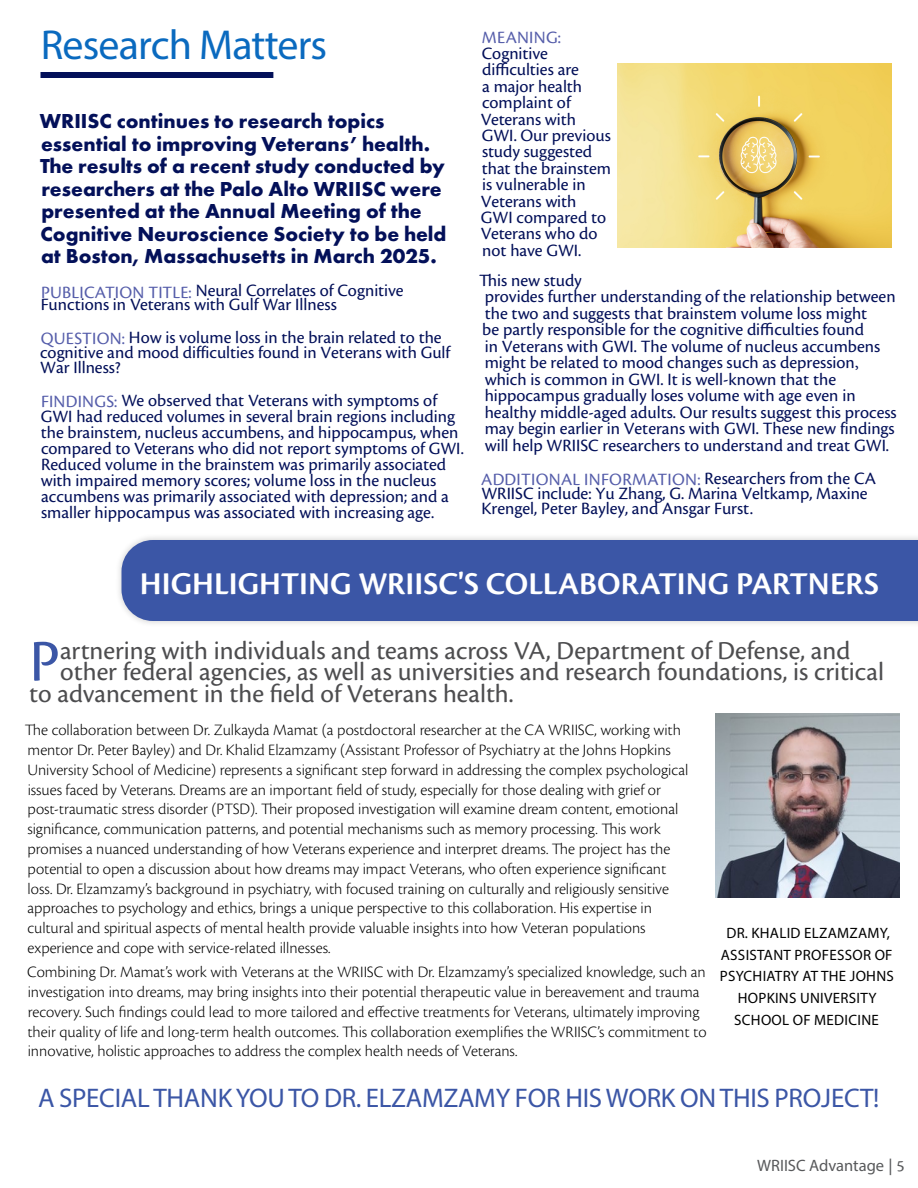
<style>
.page{position:relative;width:918px;height:1188px;background:#fff}
.page>*{position:absolute;margin:0;border:0;box-sizing:border-box;transform-origin:0 0}
.t1{font:61.35px "Cronos Pro";color:#3b56a6}
.Paragraph{font:42px "Myriad Pro";letter-spacing:-.02em;color:#0a6abf}
.t2{font:600 33px "Cronos Pro";letter-spacing:.005em;color:#fff}
.t3{font:27px "Cronos Pro";color:#4d4d4f}
.Paragraph_Style_2{font:27px "Myriad Pro";letter-spacing:-.01em;color:#3b56a6}
.Paragraph-2{font:700 21px/22.5px "Futura PT";color:#031059}
.Paragraph-3{font:18px/16.4px "Cronos Pro";color:#031059}
.Paragraph_Style_2-2{font:300 16.5px/19.8px "Cronos Pro";color:#000}
.t4{font:16.5px "Myriad Pro";color:#58595b}
.t5{font:15px/21.6px "Myriad Pro";letter-spacing:.02em;color:#000;text-align:center}
.s1{color:#565eaa}
.s2{font-family:"Minion Pro"}
.s3{font-family:"Cronos Pro Capt"}
</style>
<div class="page">
<div style="left:40px;top:72px;width:233px;height:6px;background:#031059"></div>
<div style="left:115px;top:534px;width:803px;height:94px;background:#f3f3f3"></div>
<div style="left:122px;top:540px;width:796px;height:81px;background:#3b56a6"></div>
<img style="left:716px;top:713px;width:184px;height:184px">
<img style="left:618px;top:63px;width:273px;height:184px">
<p class="Paragraph" style="left:41px;top:19px;width:288px">Research Matters</p>
<p class="Paragraph-2" style="left:40px;top:109px;width:408px">WRIISC continues to research topics essential to improving Veterans’ health.<br>The results of a recent study conducted by researchers at the Palo Alto WRIISC were presented at the Annual Meeting of the Cognitive Neuroscience Society to be held at Boston, Massachusetts in March 2025.</p>
<p class="Paragraph-3" style="left:41px;top:284px;width:364px;line-height:13.5px"><span class="s1">PUBLICATION TITLE:</span> Neural Correlates of Cognitive<br>Functions in Veterans with Gulf War Illness</p>
<p class="Paragraph-3" style="left:40px;top:330px;width:412px;line-height:15px"><span class="s1">QUESTION:</span> How is volume loss in the brain related to the cognitive and mood difficulties found in Veterans with Gulf<br>War Illness?</p>
<p class="Paragraph-3" style="left:41px;top:392px;width:425px"><span class="s1">FINDINGS:</span> We observed that Veterans with symptoms of GWI had reduced volumes in several brain regions including the brainstem, nucleus accumbens<span class="s2">,</span> and hippocampus, when compared to Veterans who did not report symptoms of GWI.<br>Reduced volume in the brainstem was primarily associated with impaired memory scores; volume loss in the nucleus accumbens was primarily associated with depression; and a smaller hippocampus was associated with increasing age.</p>
<p class="Paragraph-3" style="left:481px;top:29px;width:131px"><span class="s1">MEANING:<br></span>Cognitive difficulties are<br>a major health complaint of<br>Veterans with<br>GWI. Our previous study suggested that the brainstem is vulnerable in<br>Veterans with<br>GWI compared to<br>Veterans who do not have GWI.</p>
<p class="Paragraph-3" style="left:479px;top:272px;width:419px">This new study<br>provides further understanding of the relationship between the two and suggests that brainstem volume loss might<br>be partly responsible for the cognitive difficulties found<br>in Veterans with GWI. The volume of nucleus accumbens might be related to mood changes such as depression<span class="s2">, </span>which is common in GWI. It is well-known that the hippocampus gradually loses volume with age even in healthy middle-aged adults. Our results suggest this process may begin earlier in Veterans with GWI. These new findings will help WRIISC researchers to understand and treat GWI.</p>
<p class="Paragraph-3" style="left:481px;top:473px;width:396px;line-height:14.2px"><span class="s1">ADDITIONAL INFORMATION:</span> Researchers from the CA<br>WRIISC include: Yu Zhang, G. Marina Veltkamp, Maxine<br>Krengel, Peter Bayley, and Ansgar Furst<span class="s2">.</span></p>
<p class="t2" style="left:140px;top:565px;width:741px">HIGHLIGHTING WRIISC'S COLLABORATING PARTNERS</p>
<p class="t1" style="left:30px;top:626px;width:32px">P</p>
<p class="t3" style="left:60px;top:635px;width:792px">artnering with individuals and teams across VA, Department of Defense, and</p>
<p class="t3" style="left:60px;top:656px;width:825px">other federal agencies, as well as universities and research foundations, is critical</p>
<p class="t3" style="left:29px;top:678px;width:486px">to advancement in the field of Veterans health.</p>
<p class="Paragraph_Style_2-2" style="left:25px;top:720px;width:665px">The collaboration between Dr. Zulkayda Mamat (a postdoctoral researcher at the CA WRIISC, working with mentor Dr. Peter Bayley) and Dr. Khalid Elzamzamy (Assistant Professor of Psychiatry at the Johns Hopkins University School of Medicine) represents a significant step forward in addressing the complex psychological issues faced by Veterans. Dreams are an important field of study, especially for those dealing with grief or post-traumatic stress disorder (PTSD). Their proposed investigation will examine dream content, emotional significance, communication patterns, and potential mechanisms such as memory processing. This work promises a nuanced understanding of how Veterans experience and interpret dreams. The project has the potential to open a discussion about how dreams may impact Veterans, who often experience significant loss. Dr. Elzamzamy’s background in psychiatry, with focused training on culturally and religiously sensitive approaches to psychology and ethics, brings a unique perspective to this collaboration. His expertise in cultural and spiritual aspects of mental health provide valuable insights into how Veteran populations experience and cope with service-related illnesses.</p>
<p class="Paragraph_Style_2-2" style="left:27px;top:962px;width:681px">Combining Dr. Mamat’s work with Veterans at the WRIISC with Dr. Elzamzamy’s specialized knowledge, such an investigation into dreams, may bring insights into their potential therapeutic value in bereavement and trauma recovery. Such findings could lead to more tailored and effective treatments for Veterans, ultimately improving their quality of life and long-term health outcomes. This collaboration exemplifies the WRIISC’s commitment to innovative, holistic approaches to address the complex health needs of Veterans.</p>
<p class="Paragraph_Style_2" style="left:38px;top:1081px;width:843px">A SPECIAL THANK YOU TO DR. ELZAMZAMY FOR HIS WORK ON THIS PROJECT!</p>
<p class="t5" style="left:720px;top:922px;width:176px">DR. KHALID ELZAMZAMY,<br>ASSISTANT PROFESSOR OF<br>PSYCHIATRY AT THE JOHNS<br>HOPKINS UNIVERSITY<br>SCHOOL OF MEDICINE</p>
<p class="t4" style="left:757px;top:1155px;width:149px">WRIISC Advantage <span class="s3">| 5</span></p>
</div>
